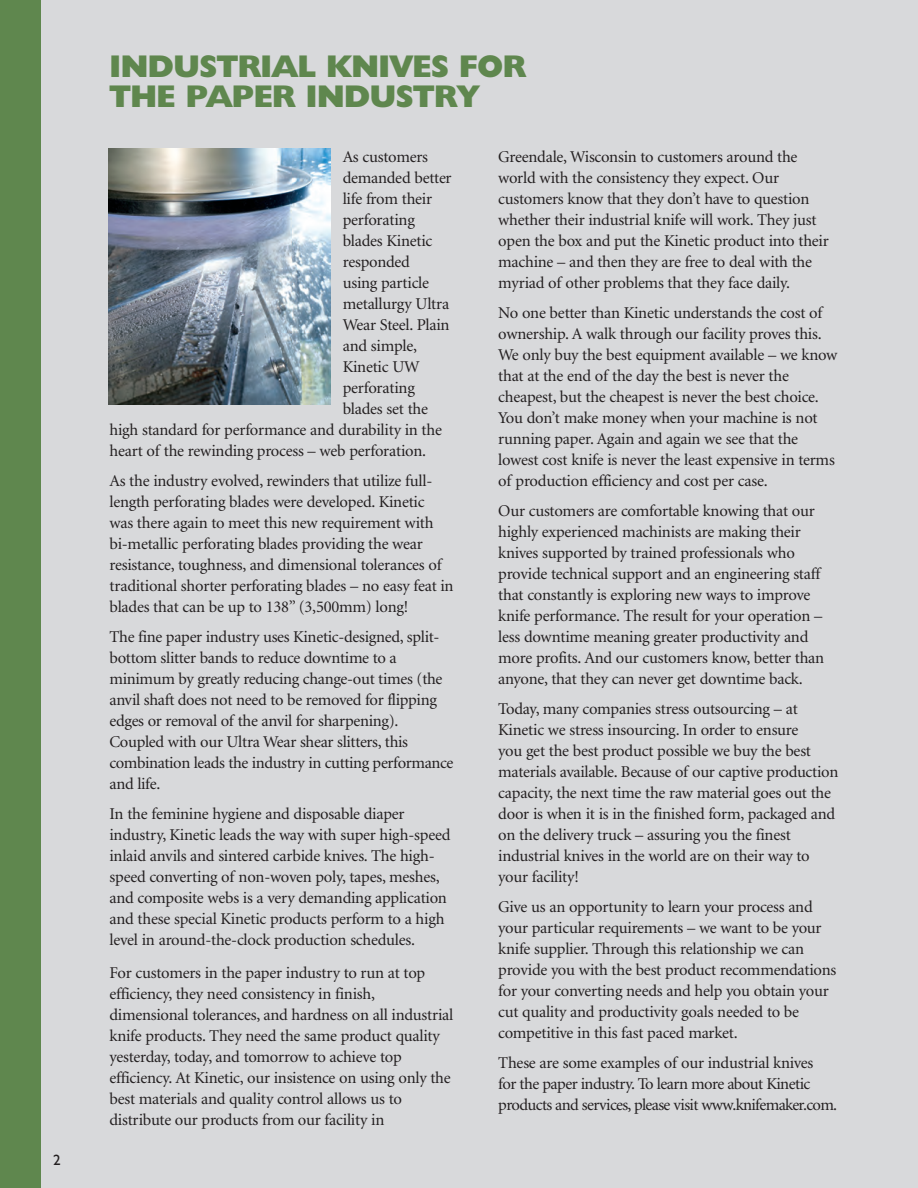
<style>
.page{position:relative;width:918px;height:1188px;background:#d8d9db}
.page>*{position:absolute;margin:0;border:0;box-sizing:border-box;transform-origin:0 0}
.t1{font:800 31.5px/30px "Humanist 521 BT";letter-spacing:-.015em;color:#5f874e}
.t2{font:16.5px/21px "Minion";letter-spacing:-.015em;color:#231f20}
.t3{font:16.5px/21px "Minion";letter-spacing:-.035em;color:#231f20}
.t4{font:15px "Humanist 521 BT";color:#231f20}
</style>
<div class="page">
<div style="left:0;top:0;width:40px;height:1188px;background:#5f874e"></div>
<img style="left:108px;top:148px;width:223px;height:257px">
<p class="t4" style="left:53px;top:1155px;width:9px">2</p>
<h1 class="t1" style="left:110px;top:55px;width:418px">INDUSTRIAL KNIVES FOR<br>THE PAPER INDUSTRY</h1>
<p class="t2" style="left:343px;top:147px;width:87px">As customers</p>
<p class="t2" style="left:343px;top:168px;width:110px">demanded better</p>
<p class="t2" style="left:343px;top:189px;width:91px">life from their</p>
<p class="t2" style="left:343px;top:210px;width:74px">perforating</p>
<p class="t2" style="left:343px;top:231px;width:91px">blades Kinetic</p>
<p class="t2" style="left:343px;top:252px;width:69px">responded</p>
<p class="t2" style="left:343px;top:273px;width:88px">using particle</p>
<p class="t2" style="left:343px;top:294px;width:108px">metallurgy Ultra</p>
<p class="t2" style="left:343px;top:315px;width:108px">Wear Steel. Plain</p>
<p class="t2" style="left:343px;top:336px;width:76px">and simple,</p>
<p class="t2" style="left:343px;top:357px;width:78px">Kinetic UW</p>
<p class="t2" style="left:343px;top:378px;width:74px">perforating</p>
<p class="t2" style="left:343px;top:399px;width:87px">blades set the</p>
<p class="t2" style="left:110px;top:420px;width:334px">high standard for performance and durability in the</p>
<p class="t2" style="left:110px;top:441px;width:318px">heart of the rewinding process – web perforation.</p>
<p class="t2" style="left:109px;top:471px;width:346px">As the industry evolved, rewinders that utilize full&shy;length perforating blades were developed. Kinetic<br>was there again to meet this new requirement with bi-metallic perforating blades providing the wear resistance, toughness, and dimensional tolerances of traditional shorter perforating blades – no easy feat in blades that can be up to 138” (3,500mm) long!</p>
<p class="t2" style="left:109px;top:627px;width:345px">The fine paper industry uses Kinetic-designed, split&shy;bottom slitter bands to reduce downtime to a minimum by greatly reducing change-out times (the anvil shaft does not need to be removed for flipping edges or removal of the anvil for sharpening).<br>Coupled with our Ultra Wear shear slitters, this combination leads the industry in cutting performance and life.</p>
<p class="t2" style="left:109px;top:804px;width:343px">In the feminine hygiene and disposable diaper industry, Kinetic leads the way with super high-speed inlaid anvils and sintered carbide knives. The high&shy;speed converting of non-woven poly, tapes, meshes, and composite webs is a very demanding application and these special Kinetic products perform to a high level in around-the-clock production schedules.</p>
<p class="t2" style="left:109px;top:963px;width:345px">For customers in the paper industry to run at top efficiency, they need consistency in finish, dimensional tolerances, and hardness on all industrial knife products. They need the same product quality yesterday, today, and tomorrow to achieve top efficiency. At Kinetic, our insistence on using only the best materials and quality control allows us to distribute our products from our facility in</p>
<p class="t2" style="left:498px;top:147px;width:332px">Greendale, Wisconsin to customers around the world with the consistency they expect. Our customers know that they don’t have to question whether their industrial knife will work. They just open the box and put the Kinetic product into their machine – and then they are free to deal with the myriad of other problems that they face daily.</p>
<p class="t2" style="left:498px;top:303px;width:341px">No one better than Kinetic understands the cost of ownership. A walk through our facility proves this.<br>We only buy the best equipment available – we know that at the end of the day the best is never the cheapest, but the cheapest is never the best choice.<br>You don’t make money when your machine is not running paper. Again and again we see that the lowest cost knife is never the least expensive in terms of production efficiency and cost per case.</p>
<p class="t2" style="left:498px;top:501px;width:327px">Our customers are comfortable knowing that our highly experienced machinists are making their knives supported by trained professionals who provide technical support and an engineering staff that constantly is exploring new ways to improve knife performance. The result for your operation – less downtime meaning greater productivity and more profits. And our customers know, better than anyone, that they can never get downtime back.</p>
<p class="t2" style="left:498px;top:699px;width:342px">Today, many companies stress outsourcing – at Kinetic we stress insourcing. In order to ensure<br>you get the best product possible we buy the best materials available. Because of our captive production capacity, the next time the raw material goes out the door is when it is in the finished form, packaged and on the delivery truck – assuring you the finest industrial knives in the world are on their way to your facility!</p>
<p class="t2" style="left:498px;top:897px;width:340px">Give us an opportunity to learn your process and your particular requirements – we want to be your knife supplier. Through this relationship we can provide you with the best product recommendations for your converting needs and help you obtain your cut quality and productivity goals needed to be competitive in this fast paced market.</p>
<p class="t3" style="left:498px;top:1053px;width:340px">These are some examples of our industrial knives<br>for the paper industry. To learn more about Kinetic products and services, please visit www.knifemaker.com.</p>
</div>
